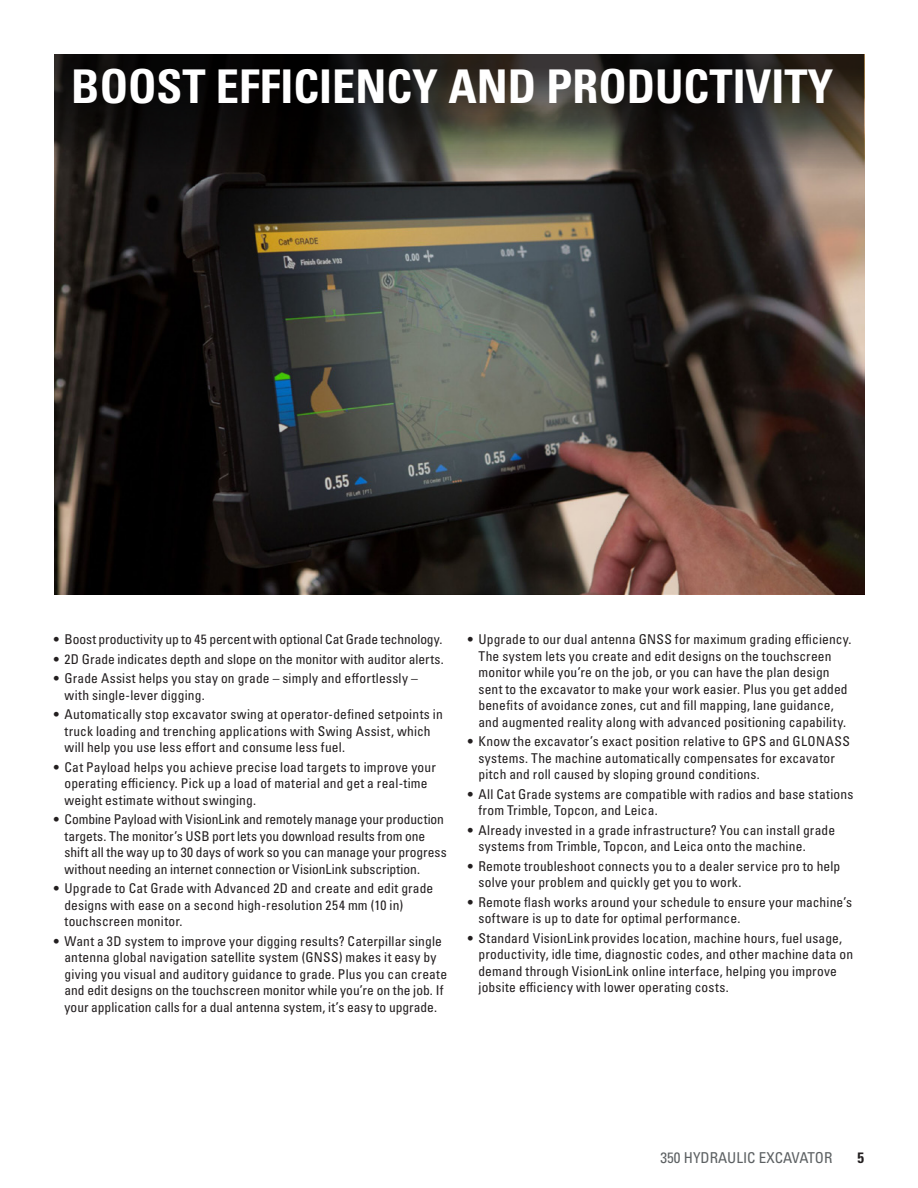
<style>
.page{position:relative;width:918px;height:1188px;background:#fff}
.page>*{position:absolute;margin:0;border:0;box-sizing:border-box;transform-origin:0 0}
.t1{font:46.5px "Univers LTCYR 67 Bold Cond";color:#fff}
.t2{font:condensed 15px "Univers LTCYR 57";color:#5d6163}
.t3{font:15px "Univers LTCYR 67 Bold Cond";color:#231f20}
.t4{font:condensed 13.5px/16.5px "Univers LTCYR 57";letter-spacing:.01em;color:#231f20}
</style>
<div class="page">
<img style="left:54px;top:347px;width:810px;height:247px">
<svg style="left:54px;top:54px;width:810px;height:293px;background:#36332e"></svg>
<h1 class="t1" style="left:71px;top:58px;width:764px">BOOST EFFICIENCY AND PRODUCTIVITY</h1>
<p class="t4" style="left:54px;top:631px;width:390px">• Boost productivity up to 45 percent with optional Cat Grade technology.</p>
<p class="t4" style="left:54px;top:650px;width:391px">• 2D Grade indicates depth and slope on the monitor with auditor alerts.</p>
<p class="t4" style="left:65px;top:670px;width:355px;text-indent:-11px">• Grade Assist helps you stay on grade – simply and effortlessly – with single-lever digging.</p>
<p class="t4" style="left:65px;top:706px;width:380px;text-indent:-11px">• Automatically stop excavator swing at operator-defined setpoints in truck loading and trenching applications with Swing Assist, which will help you use less effort and consume less fuel.</p>
<p class="t4" style="left:65px;top:758px;width:373px;text-indent:-11px">• Cat Payload helps you achieve precise load targets to improve your operating efficiency. Pick up a load of material and get a real-time weight estimate without swinging.</p>
<p class="t4" style="left:65px;top:811px;width:384px;text-indent:-11px">• Combine Payload with VisionLink and remotely manage your production targets. The monitor’s USB port lets you download results from one shift all the way up to 30 days of work so you can manage your progress without needing an internet connection or VisionLink subscription.</p>
<p class="t4" style="left:65px;top:880px;width:370px;text-indent:-11px">• Upgrade to Cat Grade with Advanced 2D and create and edit grade designs with ease on a second high-resolution 254 mm (10 in) touchscreen monitor.</p>
<p class="t4" style="left:65px;top:932px;width:384px;text-indent:-11px">• Want a 3D system to improve your digging results? Caterpillar single antenna global navigation satellite system (GNSS) makes it easy by giving you visual and auditory guidance to grade. Plus you can create and edit designs on the touchscreen monitor while you’re on the job. If your application calls for a dual antenna system, it’s easy to upgrade.</p>
<p class="t4" style="left:479px;top:631px;width:375px;text-indent:-11px">• Upgrade to our dual antenna GNSS for maximum grading efficiency.<br>The system lets you create and edit designs on the touchscreen monitor while you’re on the job, or you can have the plan design sent to the excavator to make your work easier. Plus you get added benefits of avoidance zones, cut and fill mapping, lane guidance, and augmented reality along with advanced positioning capability.</p>
<p class="t4" style="left:479px;top:733px;width:373px;text-indent:-11px">• Know the excavator’s exact position relative to GPS and GLONASS systems. The machine automatically compensates for excavator pitch and roll caused by sloping ground conditions.</p>
<p class="t4" style="left:479px;top:785px;width:376px;text-indent:-11px">• All Cat Grade systems are compatible with radios and base stations from Trimble, Topcon, and Leica.</p>
<p class="t4" style="left:479px;top:821px;width:358px;text-indent:-11px">• Already invested in a grade infrastructure? You can install grade systems from Trimble, Topcon, and Leica onto the machine.</p>
<p class="t4" style="left:479px;top:857px;width:363px;text-indent:-11px">• Remote troubleshoot connects you to a dealer service pro to help solve your problem and quickly get you to work.</p>
<p class="t4" style="left:479px;top:893px;width:375px;text-indent:-11px">• Remote flash works around your schedule to ensure your machine’s software is up to date for optimal performance.</p>
<p class="t4" style="left:479px;top:929px;width:376px;text-indent:-10px">• Standard VisionLink provides location, machine hours, fuel usage, productivity, idle time, diagnostic codes, and other machine data on demand through VisionLink online interface, helping you improve jobsite efficiency with lower operating costs.</p>
<p class="t2" style="left:661px;top:1148px;width:173px">350 HYDRAULIC EXCAVATOR</p>
<p class="t3" style="left:857px;top:1148px;width:8px">5</p>
</div>
